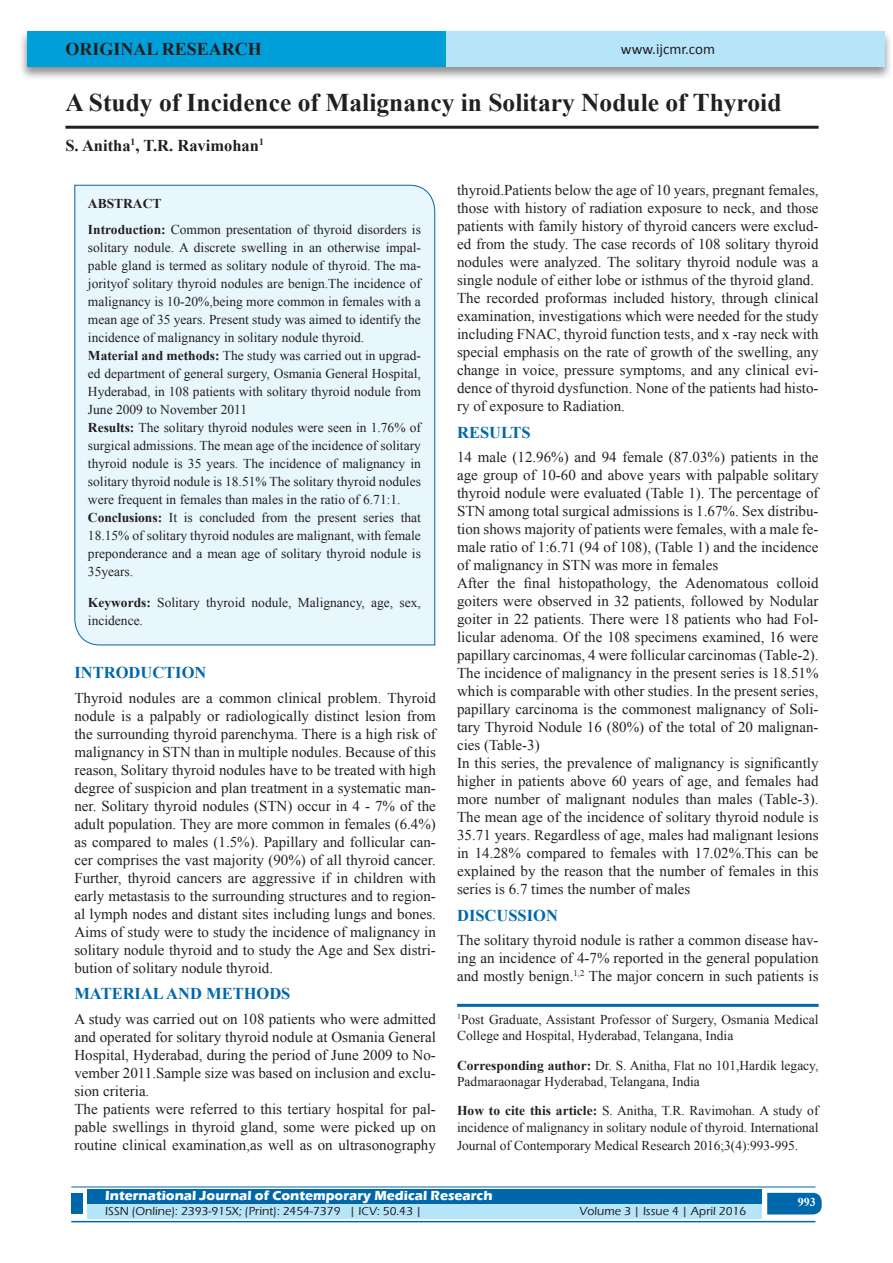
<style>
.page{position:relative;width:893px;height:1263px;background:#fff}
.page>*{position:absolute;margin:0;border:0;box-sizing:border-box;transform-origin:0 0}
.A_Title_New{font:700 25.5px "Times New Roman";color:#231f20}
.AT_new{font:700 18px "Times New Roman";color:#231f20}
.t1{font:700 16.5px "Times New Roman";color:#0067aa}
.AU-New{font:700 16.5px "Times New Roman";color:#231f20}
.TX_New{font:15px/18px "Times New Roman";color:#231f20;text-align:justify}
.t2{font:15px "Calibri";color:#231f20}
.HTC_new{font:13.5px/18px "Times New Roman";color:#231f20}
.Affi_New{font:13.5px/16.5px "Times New Roman";color:#231f20}
.Corresponding{font:13.5px/16.5px "Times New Roman";color:#231f20}
.t3{font:700 13.5px "Eras ITC";color:#fff}
.t4{font:500 12px "Eras ITC";color:#231f20}
.t5{font:700 12px "Times New Roman";color:#fff}
.s1{font-weight:700}
</style>
<div class="page">
<div style="left:19px;top:29px;width:874px;height:52px;background:#231f20;opacity:.5"></div>
<div style="left:27px;top:31px;width:858px;height:35px;background:#b6e4f9"></div>
<div style="left:27px;top:31px;width:419px;height:35px;background:#009fda"></div>
<div style="left:87px;top:1189px;width:674px;height:15px;background:#0067aa"></div>
<div style="left:87px;top:1204px;width:674px;height:15px;background:#b6e4f9"></div>
<svg style="left:767px;top:1193px;width:55px;height:21px"></svg>
<hr style="left:71px;top:1186px;width:744px;height:1px;background:#0067aa">
<hr style="left:71px;top:1221px;width:744px;height:1px;background:#0067aa">
<div style="left:71px;top:1193px;width:12px;height:21px;background:#0067aa"></div>
<hr style="left:65px;top:126px;width:754px;height:3px;background:#231f20">
<div style="left:74px;top:184px;width:361px;height:462px;background:#e8f6fd"></div>
<hr style="left:457px;top:1004px;width:362px;height:3px;background:#0067aa">
<p class="AT_new" style="left:65px;top:36px;width:198px">ORIGINAL RESEARCH</p>
<p class="t2" style="left:621px;top:40px;width:96px">www.ijcmr.com</p>
<p class="A_Title_New" style="left:65px;top:85px;width:717px">A Study of Incidence of Malignancy in Solitary Nodule of Thyroid</p>
<p class="AU-New" style="left:65px;top:134px;width:200px">S. Anitha<sup>1</sup>, T.R. Ravimohan<sup>1</sup></p>
<p class="HTC_new" style="left:88px;top:189px;width:335px;line-height:26.5px"><span class="s1">ABSTRACT<br>Introduction:</span> Common presentation of thyroid disorders is</p>
<p class="HTC_new" style="left:88px;top:238px;width:335px">solitary nodule. A discrete swelling in an otherwise impal&shy;pable gland is termed as solitary nodule of thyroid. The ma&shy;jorityof solitary thyroid nodules are benign.The incidence of malignancy is 10-20%,being more common in females with a mean age of 35 years. Present study was aimed to identify the incidence of malignancy in solitary nodule thyroid.<br><span class="s1">Material and methods:</span> The study was carried out in upgrad&shy;ed department of general surgery, Osmania General Hospital, Hyderabad, in 108 patients with solitary thyroid nodule from June 2009 to November 2011<br><span class="s1">Results:</span> The solitary thyroid nodules were seen in 1.76% of surgical admissions. The mean age of the incidence of solitary thyroid nodule is 35 years. The incidence of malignancy in solitary thyroid nodule is 18.51% The solitary thyroid nodules were frequent in females than males in the ratio of 6.71:1.<br><span class="s1">Conclusions:</span> It is concluded from the present series that 18.15% of solitary thyroid nodules are malignant, with female preponderance and a mean age of solitary thyroid nodule is 35years.</p>
<p class="HTC_new" style="left:88px;top:593px;width:334px"><span class="s1">Keywords:</span> Solitary thyroid nodule, Malignancy, age, sex, incidence.</p>
<h1 class="t1" style="left:74px;top:661px;width:133px">INTRODUCTION</h1>
<p class="TX_New" style="left:74px;top:688px;width:363px">Thyroid nodules are a common clinical problem. Thyroid nodule is a palpably or radiologically distinct lesion from the surrounding thyroid parenchyma. There is a high risk of malignancy in STN than in multiple nodules. Because of this reason, Solitary thyroid nodules have to be treated with high degree of suspicion and plan treatment in a systematic man&shy;ner. Solitary thyroid nodules (STN) occur in 4 - 7% of the adult population. They are more common in females (6.4%) as compared to males (1.5%). Papillary and follicular can&shy;cer comprises the vast majority (90%) of all thyroid cancer.<br>Further, thyroid cancers are aggressive if in children with early metastasis to the surrounding structures and to region&shy;al lymph nodes and distant sites including lungs and bones.<br>Aims of study were to study the incidence of malignancy in solitary nodule thyroid and to study the Age and Sex distri&shy;bution of solitary nodule thyroid.</p>
<h1 class="t1" style="left:74px;top:982px;width:218px">MATERIAL AND METHODS</h1>
<p class="TX_New" style="left:74px;top:1009px;width:363px">A study was carried out on 108 patients who were admitted and operated for solitary thyroid nodule at Osmania General Hospital, Hyderabad, during the period of June 2009 to No&shy;vember 2011.Sample size was based on inclusion and exclu&shy;sion criteria.</p>
<p class="TX_New" style="left:74px;top:1099px;width:363px">The patients were referred to this tertiary hospital for pal&shy;pable swellings in thyroid gland, some were picked up on routine clinical examination,as well as on ultrasonography</p>
<p class="TX_New" style="left:457px;top:181px;width:363px">thyroid.Patients below the age of 10 years, pregnant females, those with history of radiation exposure to neck, and those patients with family history of thyroid cancers were exclud&shy;ed from the study. The case records of 108 solitary thyroid nodules were analyzed. The solitary thyroid nodule was a single nodule of either lobe or isthmus of the thyroid gland.</p>
<p class="TX_New" style="left:457px;top:289px;width:363px">The recorded proformas included history, through clinical examination, investigations which were needed for the study including FNAC, thyroid function tests, and x -ray neck with special emphasis on the rate of growth of the swelling, any change in voice, pressure symptoms, and any clinical evi&shy;dence of thyroid dysfunction. None of the patients had histo&shy;ry of exposure to Radiation.</p>
<h1 class="t1" style="left:457px;top:421px;width:75px">RESULTS</h1>
<p class="TX_New" style="left:457px;top:448px;width:363px">14 male (12.96%) and 94 female (87.03%) patients in the age group of 10-60 and above years with palpable solitary thyroid nodule were evaluated (Table 1). The percentage of STN among total surgical admissions is 1.67%. Sex distribu&shy;tion shows majority of patients were females, with a male fe&shy;male ratio of 1:6.71 (94 of 108), (Table 1) and the incidence of malignancy in STN was more in females</p>
<p class="TX_New" style="left:457px;top:574px;width:363px">After the final histopathology, the Adenomatous colloid goiters were observed in 32 patients, followed by Nodular goiter in 22 patients. There were 18 patients who had Fol&shy;licular adenoma. Of the 108 specimens examined, 16 were papillary carcinomas, 4 were follicular carcinomas (Table-2).</p>
<p class="TX_New" style="left:457px;top:664px;width:363px">The incidence of malignancy in the present series is 18.51% which is comparable with other studies. In the present series, papillary carcinoma is the commonest malignancy of Soli&shy;tary Thyroid Nodule 16 (80%) of the total of 20 malignan&shy;cies (Table-3)</p>
<p class="TX_New" style="left:457px;top:754px;width:363px">In this series, the prevalence of malignancy is significantly higher in patients above 60 years of age, and females had more number of malignant nodules than males (Table-3).<br>The mean age of the incidence of solitary thyroid nodule is 35.71 years. Regardless of age, males had malignant lesions in 14.28% compared to females with 17.02%.This can be explained by the reason that the number of females in this series is 6.7 times the number of males</p>
<h1 class="t1" style="left:457px;top:904px;width:102px">DISCUSSION</h1>
<p class="TX_New" style="left:457px;top:931px;width:363px">The solitary thyroid nodule is rather a common disease hav&shy;ing an incidence of 4-7% reported in the general population and mostly benign.<sup>1,2</sup> The major concern in such patients is</p>
<p class="Affi_New" style="left:457px;top:1011px;width:363px"><sup>1</sup>Post Graduate, Assistant Professor of Surgery, Osmania Medical<br>College and Hospital, Hyderabad, Telangana, India</p>
<p class="Corresponding" style="left:457px;top:1057px;width:363px"><span class="s1">Corresponding author:</span> Dr. S. Anitha, Flat no 101,Hardik legacy,<br>Padmaraonagar Hyderabad, Telangana, India</p>
<p class="HTC_new" style="left:457px;top:1102px;width:363px;line-height:16.5px"><span class="s1">How to cite this article:</span> S. Anitha, T.R. Ravimohan. A study of incidence of malignancy in solitary nodule of thyroid. International</p>
<p class="HTC_new" style="left:457px;top:1136px;width:342px">Journal of Contemporary Medical Research 2016;3(4):993-995.</p>
<p class="t3" style="left:105px;top:1188px;width:389px">International Journal of Contemporary Medical Research</p>
<p class="t4" style="left:105px;top:1204px;width:318px">ISSN (Online): 2393-915X; (Print): 2454-7379 | ICV: 50.43 |</p>
<p class="t4" style="left:579px;top:1204px;width:168px">Volume 3 | Issue 4 | April 2016</p>
<h4 class="t5" style="left:798px;top:1194px;width:19px">993</h4>
</div>
